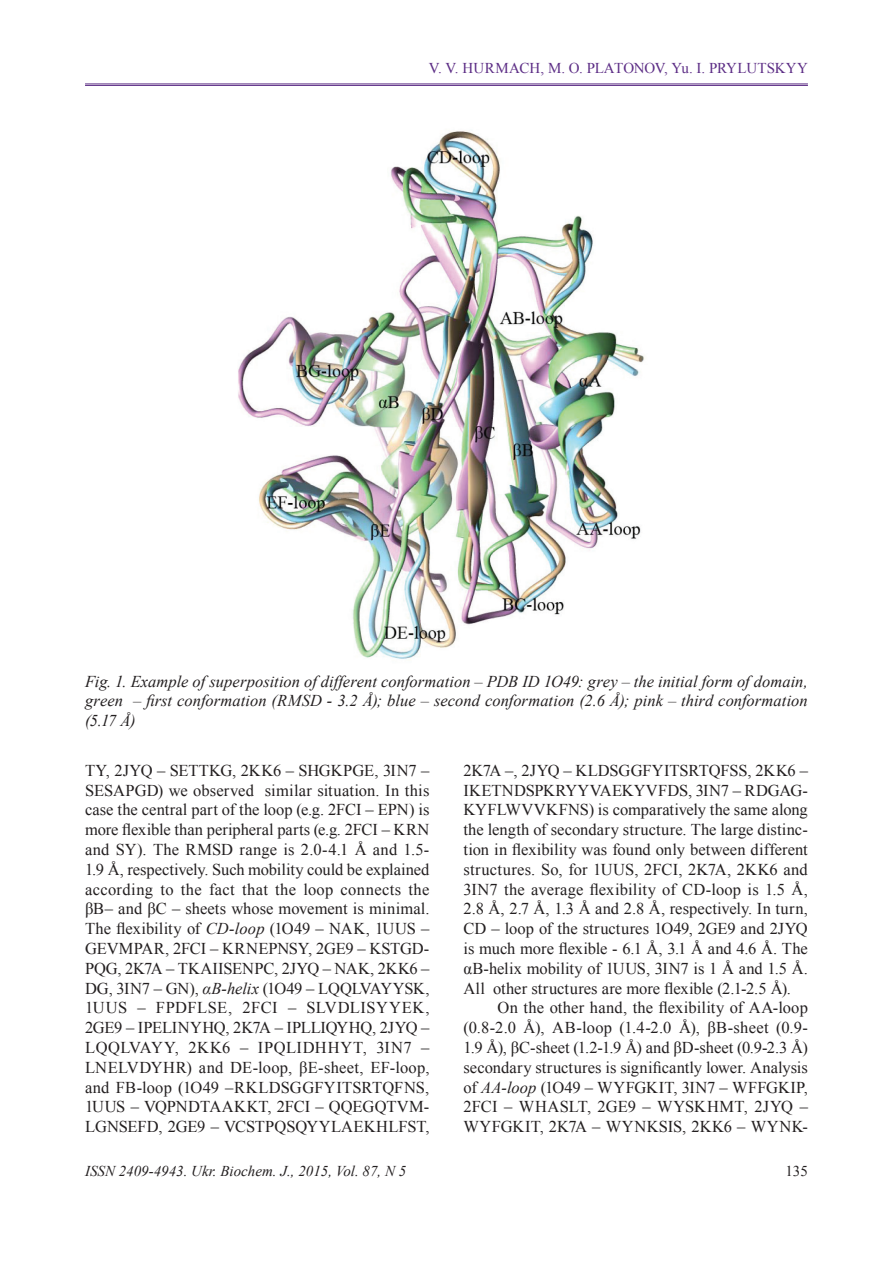
<style>
.page{position:relative;width:893px;height:1263px;background:#fff}
.page>*{position:absolute;margin:0;border:0;box-sizing:border-box;transform-origin:0 0}
.t1{font:16.5px/19.8px "Times New Roman";color:#231f20;text-align:justify}
.t2{font:italic 16.5px/19.8px "Times New Roman";color:#231f20;text-align:justify}
.t3{font:italic 15px "Times New Roman";color:#231f20}
.t4{font:15px "Times New Roman";color:#5d2e86}
.t5{font:15px "Times New Roman";color:#231f20}
.s1{font-style:italic}
</style>
<div class="page">
<hr style="left:85px;top:84px;width:723px;height:1px;background:#5d2e86">
<hr style="left:85px;top:85px;width:723px;height:1px;background:#5d2e86">
<img style="left:238px;top:131px;width:407px;height:529px">
<p class="t4" style="left:429px;top:58px;width:46px">v. v. hurmach</p>
<p class="t4" style="left:540px;top:58px;width:57px">, M. O. platonov</p>
<p class="t4" style="left:664px;top:58px;width:56px">, Yu. i. prylutskyy</p>
<p class="t2" style="left:85px;top:671px;width:724px">Fig. 1. Example of superposition of different conformation – PDB ID 1O49: grey – the initial form of domain, green – first conformation (RMSD - 3.2 Å); blue – second conformation (2.6 Å); pink – third conformation (5.17 Å)</p>
<p class="t1" style="left:85px;top:760px;width:346px">TY, 2JYQ – SETTKG, 2KK6 – SHGKPGE, 3IN7 – SESAPGD) we observed similar situation. In this case the central part of the loop (e.g. 2FCI – EPN) is more flexible than peripheral parts (e.g. 2FCI – KRN and SY). The RMSD range is 2.0-4.1 Å and 1.5- 1.9 Å, respectively. Such mobility could be explained according to the fact that the loop connects the βB– and βС – sheets whose movement is minimal.<br>The flexibility of <span class="s1">CD-loop</span> (1O49 – NAK, 1UUS – GEVMPAR, 2FCI – KRNEPNSY, 2GE9 – KSTGD-PQG, 2K7A – TKAIISENPC, 2JYQ – NAK, 2KK6 – DG, 3IN7 – GN), <span class="s1">αВ-helix</span> (1O49 – LQQLVAYYSK, 1UUS – FPDFLSE, 2FCI – SLVDLISYYEK, 2GE9 – IPELINYHQ, 2K7A – IPLLIQYHQ, 2JYQ – LQQLVAYY, 2KK6 – IPQLIDHHYT, 3IN7 – LNELVDYHR) and DE-loop, βE-sheet, EF-loop, and FB-loop (1O49 –RKLDSGGFYITSRTQFNS, 1UUS – VQPNDTAAKKT, 2FCI – QQEGQTVM-LGNSEFD, 2GE9 – VCSTPQSQYYLAEKHLFST,</p>
<p class="t1" style="left:463px;top:760px;width:346px">2K7A –, 2JYQ – KLDSGGFYITSRTQFSS, 2KK6 – IKETNDSPKRYYVAEKYVFDS, 3IN7 – RDGAG-KYFLWVVKFNS) is comparatively the same along the length of secondary structure. The large distinc&shy;tion in flexibility was found only between different structures. So, for 1UUS, 2FCI, 2K7A, 2KK6 and 3IN7 the average flexibility of CD-loop is 1.5 Å, 2.8 Å, 2.7 Å, 1.3 Å and 2.8 Å, respectively. In turn, CD – loop of the structures 1O49, 2GE9 and 2JYQ is much more flexible - 6.1 Å, 3.1 Å and 4.6 Å. The αВ-helix mobility of 1UUS, 3IN7 is 1 Å and 1.5 Å.<br>All other structures are more flexible (2.1-2.5 Å).</p>
<p class="t1" style="left:463px;top:998px;width:346px;text-indent:34px">On the other hand, the flexibility of AA-loop (0.8-2.0 Å), AB-loop (1.4-2.0 Å), βB-sheet (0.9- 1.9 Å), βC-sheet (1.2-1.9 Å) and βD-sheet (0.9-2.3 Å) secondary structures is significantly lower. Analysis of <span class="s1">AA -loop</span> (1O49 – WYFGKIT, 3IN7 – WFFGKIP, 2FCI – WHASLT, 2GE9 – WYSKHMT, 2JYQ – WYFGKIT, 2K7A – WYNKSIS, 2KK6 – WYNK-</p>
<p class="t3" style="left:85px;top:1160px;width:323px">ISSN 2409-4943. Ukr. Biochem. J., 2015, Vol. 87, N 5</p>
<p class="t5" style="left:785px;top:1160px;width:24px">135</p>
</div>
